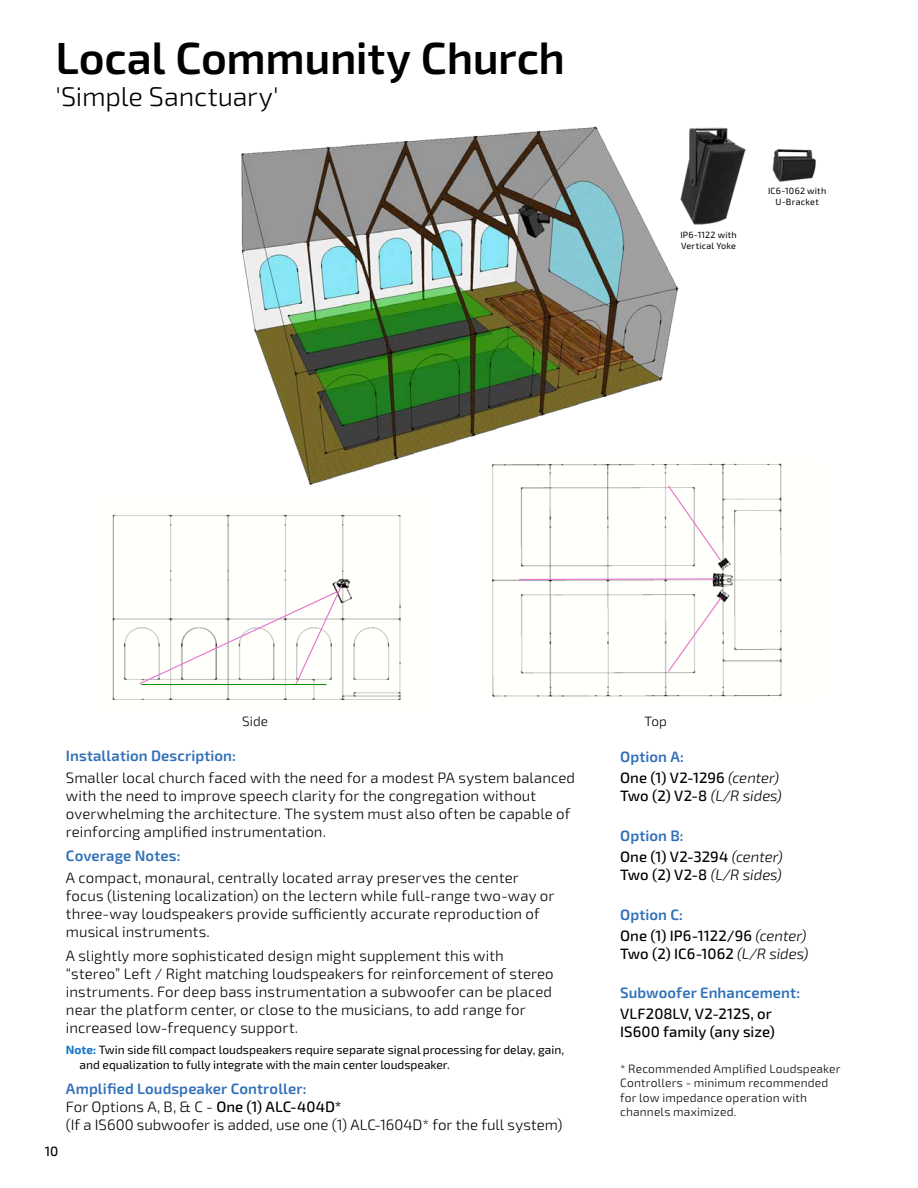
<style>
.page{position:relative;width:918px;height:1188px;background:#fff}
.page>*{position:absolute;margin:0;border:0;box-sizing:border-box;transform-origin:0 0}
.t1{font:600 45px "Exo 2.0";letter-spacing:-.01em;color:#000}
.t2{font:300 27px "Exo 2.0";letter-spacing:-.01em;color:#000}
.t3{font:300 15px/18px "Exo 2.0";letter-spacing:.005em;color:#000}
.t4{font:500 15px/21.3px "Exo 2.0";letter-spacing:.005em;color:#000}
.t5{font:600 15px "Exo 2.0";letter-spacing:.005em;color:#3170b8}
.t6{font:300 13.5px "Exo 2.0";letter-spacing:.005em;color:#000}
.t7{font:500 13.5px "Exo 2.0";color:#000}
.t8{font:12px/14.4px "Exo 2.0";color:#000}
.t9{font:300 12px/14.4px "Exo 2.0";letter-spacing:.015em;color:#000}
.t10{font:9px/10.8px "Exo 2.0";letter-spacing:.025em;color:#000}
.s1{font-weight:600;color:#3170b8}
.s2{font-weight:300;font-style:italic}
.s3{font-weight:700;color:#1775cb}
.s4{font-weight:500}
</style>
<div class="page">
<img style="left:241px;top:126px;width:438px;height:360px">
<img style="left:484px;top:460px;width:298px;height:237px">
<svg style="left:667px;top:596px;width:55px;height:77px"></svg>
<svg style="left:667px;top:485px;width:55px;height:77px"></svg>
<svg style="left:518px;top:578px;width:198px;height:3px"></svg>
<img style="left:680px;top:127px;width:66px;height:98px">
<img style="left:772px;top:149px;width:44px;height:33px">
<img style="left:112px;top:514px;width:289px;height:186px">
<svg style="left:138px;top:584px;width:205px;height:102px"></svg>
<hr style="left:142px;top:684px;width:184px;height:1px;background:#008d07">
<h1 class="t1" style="left:55px;top:31px;width:511px">Local Community Church</h1>
<h2 class="t2" style="left:55px;top:81px;width:225px">'Simple Sanctuary'</h2>
<p class="t10" style="left:680px;top:230px;width:58px">IP6-1122 with<br>Vertical Yoke</p>
<p class="t10" style="left:768px;top:185px;width:60px;text-align:center">IC6-1062 with<br>U-Bracket</p>
<p class="t7" style="left:45px;top:1144px;width:15px">10</p>
<p class="t6" style="left:242px;top:714px;width:27px">Side</p>
<p class="t6" style="left:645px;top:714px;width:24px">Top</p>
<p class="t4" style="left:620px;top:746px;width:161px"><span class="s1">Option A:<br></span>One (1) V2-1296 <span class="s2">(center)</span></p>
<p class="t4" style="left:620px;top:786px;width:163px">Two (2) V2-8 <span class="s2">(L/R sides)</span></p>
<p class="t4" style="left:620px;top:825px;width:164px"><span class="s1">Option B:<br></span>One (1) V2-3294 <span class="s2">(center)</span></p>
<p class="t4" style="left:620px;top:864px;width:163px">Two (2) V2-8 <span class="s2">(L/R sides)</span></p>
<p class="t4" style="left:620px;top:904px;width:188px"><span class="s1">Option C:<br></span>One (1) IP6-1122/96 <span class="s2">(center)</span></p>
<p class="t4" style="left:620px;top:943px;width:190px">Two (2) IC6-1062 <span class="s2">(L/R sides)</span></p>
<p class="t5" style="left:620px;top:984px;width:182px">Subwoofer Enhancement:</p>
<p class="t4" style="left:620px;top:1005px;width:156px;line-height:18px">VLF208LV, V2-212S, or<br>IS600 family (any size)</p>
<p class="t9" style="left:620px;top:1062px;width:222px">* Recommended Amplified Loudspeaker<br>Controllers - minimum recommended for low impedance operation with channels maximized.</p>
<p class="t5" style="left:66px;top:747px;width:171px">Installation Description:</p>
<p class="t3" style="left:66px;top:769px;width:511px">Smaller local church faced with the need for a modest PA system balanced with the need to improve speech clarity for the congregation without overwhelming the architecture. The system must also often be capable of reinforcing amplified instrumentation.</p>
<p class="t5" style="left:66px;top:847px;width:116px">Coverage Notes:</p>
<p class="t3" style="left:66px;top:869px;width:490px">A compact, monaural, centrally located array preserves the center focus (listening localization) on the lectern while full-range two-way or three-way loudspeakers provide sufficiently accurate reproduction of musical instruments.</p>
<p class="t3" style="left:66px;top:947px;width:489px">A slightly more sophisticated design might supplement this with “stereo” Left / Right matching loudspeakers for reinforcement of stereo instruments. For deep bass instrumentation a subwoofer can be placed near the platform center, or close to the musicians, to add range for increased low-frequency support.</p>
<p class="t8" style="left:79px;top:1043px;width:486px;text-indent:-14px"><span class="s3">Note:</span> Twin side fill compact loudspeakers require separate signal processing for delay, gain, and equalization to fully integrate with the main center loudspeaker.</p>
<p class="t3" style="left:66px;top:1080px;width:498px"><span class="s1">Amplified Loudspeaker Controller:<br></span>For Options A, B, &amp; C - <span class="s4">One (1) ALC-404D*<br></span>(If a IS600 subwoofer is added, use one (1) ALC-1604D* for the full system)</p>
</div>
